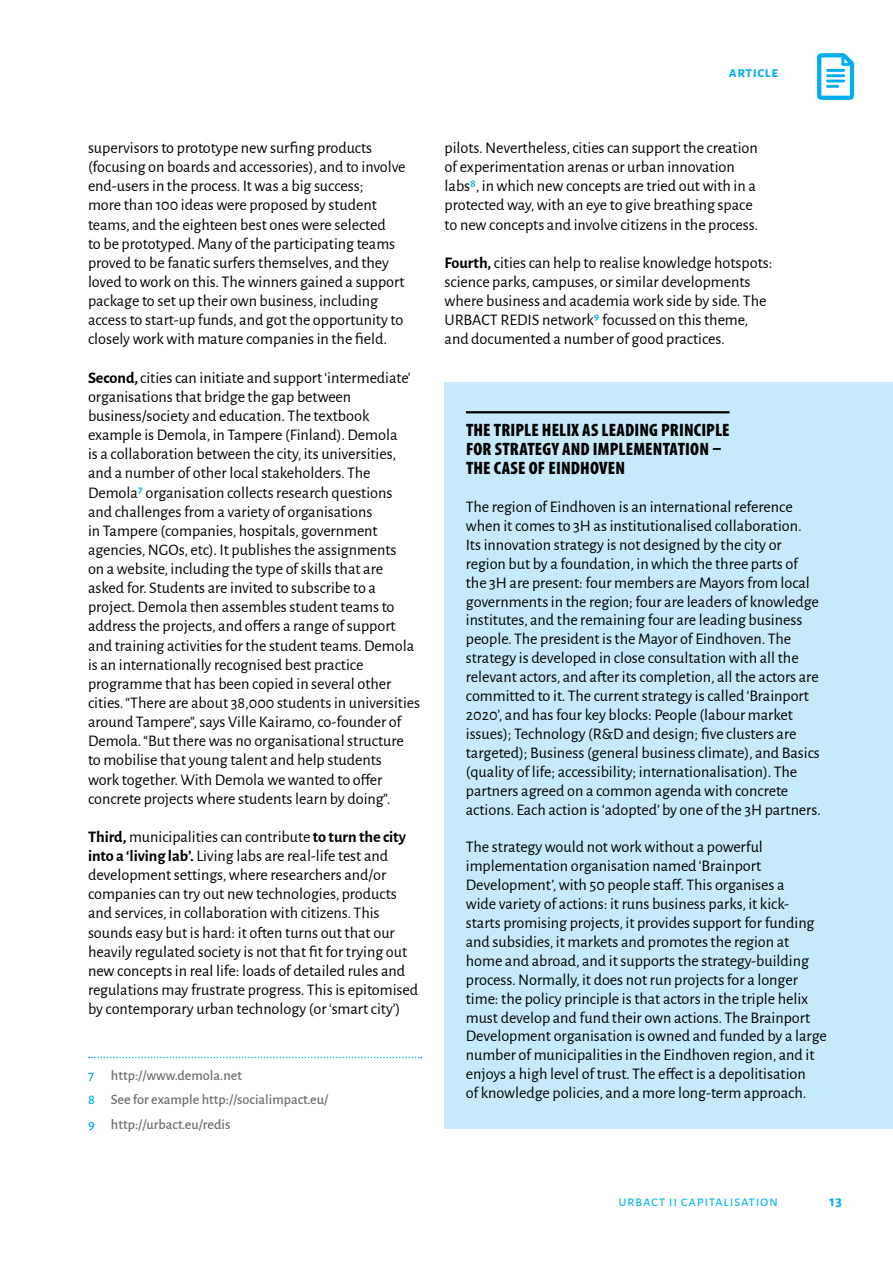
<style>
.page{position:relative;width:893px;height:1263px;background:#fff}
.page>*{position:absolute;margin:0;border:0;box-sizing:border-box;transform-origin:0 0}
.t1{font:900 condensed 18px/18.9px "Myriad Pro";letter-spacing:.005em;color:#000}
.t2{font:16.2px/19.2px "Alegreya Sans";color:#000}
.t3{font:15px "Alegreya Sans SC";letter-spacing:.04em;color:#00aeef}
.t4{font:700 15px "Alegreya Sans SC";letter-spacing:.04em;color:#00aeef}
.t5{font:500 14.25px/24.8px "Alegreya Sans";color:#6d6e71}
.s1{font-weight:700}
.s2{font-weight:500;color:#00aeef}
.s3{color:#00aeef}
</style>
<div class="page">
<svg style="left:817px;top:53px;width:37px;height:47px"></svg>
<div style="left:445px;top:383px;width:448px;height:746px;background:#c7eafb"></div>
<hr style="left:466px;top:411px;width:264px;height:2px;background:#000">
<svg style="left:89px;top:1057px;width:333px;height:1px"></svg>
<p class="t4" style="left:729px;top:61px;width:51px">article</p>
<p class="t2" style="left:88px;top:138px;width:319px">supervisors to prototype new surfing products (focusing on boards and accessories), and to involve end-users in the process. It was a big success;<br>more than 100 ideas were proposed by student teams, and the eighteen best ones were selected<br>to be prototyped. Many of the participating teams proved to be fanatic surfers themselves, and they loved to work on this. The winners gained a support package to set up their own business, including access to start-up funds, and got the opportunity to closely work with mature companies in the field.</p>
<p class="t2" style="left:88px;top:367px;width:334px"><span class="s1">Second,</span> cities can initiate and support ‘intermediate’ organisations that bridge the gap between business/society and education. The textbook example is Demola, in Tampere (Finland). Demola<br>is a collaboration between the city, its universities, and a number of other local stakeholders. The Demola<span class="s2">7</span> organisation collects research questions and challenges from a variety of organisations<br>in Tampere (companies, hospitals, government agencies, NGOs, etc). It publishes the assignments<br>on a website, including the type of skills that are asked for. Students are invited to subscribe to a project. Demola then assembles student teams to address the projects, and offers a range of support and training activities for the student teams. Demola is an internationally recognised best practice programme that has been copied in several other cities. “There are about 38,000 students in universities around Tampere”, says Ville Kairamo, co-founder of Demola. “But there was no organisational structure to mobilise that young talent and help students<br>work together. With Demola we wanted to offer concrete projects where students learn by doing”.</p>
<p class="t2" style="left:88px;top:826px;width:332px"><span class="s1">Third,</span> municipalities can contribute <span class="s1">to turn the city into a ‘living lab’.</span> Living labs are real-life test and development settings, where researchers and/or companies can try out new technologies, products and services, in collaboration with citizens. This sounds easy but is hard: it often turns out that our heavily regulated society is not that fit for trying out new concepts in real life: loads of detailed rules and regulations may frustrate progress. This is epitomised by contemporary urban technology (or ‘smart city’)</p>
<p class="t5" style="left:88px;top:1062px;width:242px"><span class="s3">7</span> http://www.demola.net<br><span class="s3">8</span> See for example http://socialimpact.eu/<br><span class="s3">9</span> http://urbact.eu/redis</p>
<p class="t2" style="left:445px;top:137px;width:315px">pilots. Nevertheless, cities can support the creation of experimentation arenas or urban innovation labs<span class="s2">8</span>, in which new concepts are tried out with in a protected way, with an eye to give breathing space to new concepts and involve citizens in the process.</p>
<p class="t2" style="left:445px;top:252px;width:329px"><span class="s1">Fourth,</span> cities can help to realise knowledge hotspots: science parks, campuses, or similar developments where business and academia work side by side. The URBACT REDIS network<span class="s2">9</span> focussed on this theme, and documented a number of good practices.</p>
<p class="t1" style="left:466px;top:421px;width:265px">THE TRIPLE HELIX AS LEADING PRINCIPLE<br>FOR STRATEGY AND IMPLEMENTATION</p>
<p class="t1" style="left:712px;top:440px;width:10px">–</p>
<p class="t1" style="left:466px;top:459px;width:37px">THE CASE</p>
<p class="t1" style="left:529px;top:459px;width:30px">OF EINDHOVEN</p>
<p class="t2" style="left:466px;top:497px;width:356px">The region of Eindhoven is an international reference when it comes to 3H as institutionalised collaboration.<br>Its innovation strategy is not designed by the city or region but by a foundation, in which the three parts of the 3H are present: four members are Mayors from local governments in the region; four are leaders of knowledge institutes, and the remaining four are leading business people. The president is the Mayor of Eindhoven. The strategy is developed in close consultation with all the relevant actors, and after its completion, all the actors are committed to it. The current strategy is called ‘Brainport 2020’, and has four key blocks: People (labour market issues); Technology (R&amp;D and design; five clusters are targeted); Business (general business climate), and Basics (quality of life; accessibility; internationalisation). The partners agreed on a common agenda with concrete actions. Each action is ‘adopted’ by one of the 3H partners.</p>
<p class="t2" style="left:466px;top:837px;width:363px">The strategy would not work without a powerful implementation organisation named ‘Brainport Development’, with 50 people staff. This organises a<br>wide variety of actions: it runs business parks, it kick&shy;starts promising projects, it provides support for funding and subsidies, it markets and promotes the region at home and abroad, and it supports the strategy-building process. Normally, it does not run projects for a longer time: the policy principle is that actors in the triple helix must develop and fund their own actions. The Brainport Development organisation is owned and funded by a large number of municipalities in the Eindhoven region, and it enjoys a high level of trust. The effect is a depolitisation<br>of knowledge policies, and a more long-term approach.</p>
<p class="t3" style="left:618px;top:1190px;width:161px">urbact ii capitalisation</p>
<p class="t4" style="left:829px;top:1190px;width:14px">13</p>
</div>
